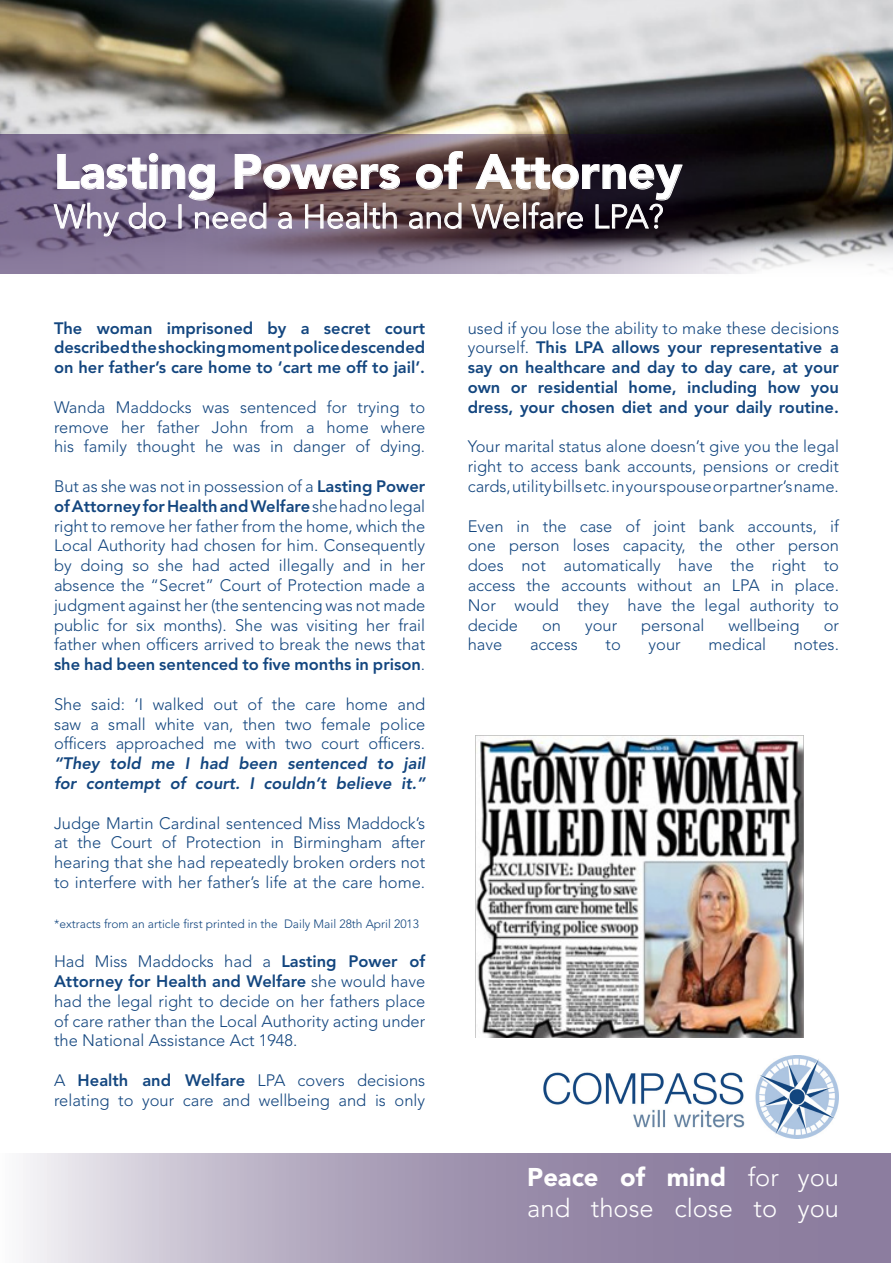
<style>
.page{position:relative;width:893px;height:1263px;background:#fff}
.page>*{position:absolute;margin:0;border:0;box-sizing:border-box;transform-origin:0 0}
.t1{font:900 48px "Avenir LT Std";color:#fff}
.t2{font:300 33px "Avenir LT Std";color:#fff}
.t3{font:300 25.5px "Avenir LT Std";color:#fff}
.t4{font:900 25.5px "Avenir LT Std";color:#fff}
.t5{font:300 16.5px/19.8px "Avenir LT Std";color:#13467f;text-align:justify}
.t6{font:800 16.5px/19.8px "Avenir LT Std";color:#13467f;text-align:justify}
.t7{font:300 12px "Avenir LT Std";color:#13467f}
.s1{font-weight:800}
.s2{font-weight:800;font-style:italic}
.s3{font-weight:300}
</style>
<div class="page">
<svg style="left:23px;top:1153px;width:868px;height:110px;background:#aa9fb8"></svg>
<img style="left:0;top:0;width:893px;height:269px">
<img style="left:475px;top:735px;width:329px;height:303px">
<img style="left:543px;top:1055px;width:296px;height:84px">
<svg style="left:0;top:135px;width:761px;height:139px;background:#6d6174"></svg>
<svg style="left:416px;top:151px;width:47px;height:39px;background:#624c4e"></svg>
<svg style="left:53px;top:153px;width:347px;height:84px;background:#806f84"></svg>
<svg style="left:409px;top:202px;width:53px;height:27px"></svg>
<svg style="left:471px;top:154px;width:212px;height:75px;background:#4e4044"></svg>
<p class="t1" style="left:54px;top:143px;width:630px">Lasting Powers of Attorney</p>
<p class="t2" style="left:54px;top:197px;width:611px">Why do I need a Health and Welfare LPA?</p>
<p class="t6" style="left:54px;top:318px;width:373px">The woman imprisoned by a secret court described the shocking moment police descended on her father’s care home to ‘cart me off to jail’.</p>
<p class="t5" style="left:54px;top:397px;width:373px">Wanda Maddocks was sentenced for trying to remove her father John from a home where his family thought he was in danger of dying.</p>
<p class="t5" style="left:54px;top:476px;width:373px">But as she was not in possession of a <span class="s1">Lasting Power of Attorney for Health and Welfare</span> she had no legal right to remove her father from the home, which the Local Authority had chosen for him. Consequently by doing so she had acted illegally and in her absence the “Secret” Court of Protection made a judgment against her (the sentencing was not made public for six months). She was visiting her frail father when officers arrived to break the news that <span class="s1">she had been sentenced to five months in prison</span>.</p>
<p class="t5" style="left:54px;top:694px;width:373px">She said: ‘I walked out of the care home and saw a small white van, then two female police officers approached me with two court officers. <span class="s2">“They told me I had been sentenced to jail for contempt of court. I couldn’t believe it.”</span></p>
<p class="t5" style="left:54px;top:813px;width:373px">Judge Martin Cardinal sentenced Miss Maddock’s at the Court of Protection in Birmingham after hearing that she had repeatedly broken orders not to interfere with her father’s life at the care home.</p>
<p class="t7" style="left:54px;top:916px;width:367px">*extracts from an article first printed in the Daily Mail 28th April 2013</p>
<p class="t5" style="left:54px;top:952px;width:373px">Had Miss Maddocks had a <span class="s1">Lasting Power of Attorney for Health and Welfare</span> she would have had the legal right to decide on her fathers place of care rather than the Local Authority acting under the National Assistance Act 1948.</p>
<p class="t5" style="left:54px;top:1070px;width:373px">A <span class="s1">Health and Welfare</span> LPA covers decisions relating to your care and wellbeing and is only</p>
<p class="t6" style="left:468px;top:318px;width:373px"><span class="s3">used if you lose the ability to make these decisions yourself.</span> This LPA allows your representative a say on healthcare and day to day care, at your own or residential home, including how you dress, your chosen diet and your daily routine.</p>
<p class="t5" style="left:468px;top:437px;width:373px">Your marital status alone doesn’t give you the legal right to access bank accounts, pensions or credit cards, utility bills etc. in your spouse or partner’s name.</p>
<p class="t5" style="left:468px;top:516px;width:373px">Even in the case of joint bank accounts, if one person loses capacity, the other person does not automatically have the right to access the accounts without an LPA in place.</p>
<p class="t5" style="left:468px;top:595px;width:373px">Nor would they have the legal authority to</p>
<p class="t5" style="left:468px;top:615px;width:52px">decide</p>
<p class="t5" style="left:542px;top:615px;width:20px">on</p>
<p class="t5" style="left:585px;top:615px;width:34px">your</p>
<p class="t5" style="left:641px;top:615px;width:65px">personal</p>
<p class="t5" style="left:728px;top:615px;width:73px">wellbeing</p>
<p class="t5" style="left:824px;top:615px;width:17px">or</p>
<p class="t5" style="left:468px;top:635px;width:36px">have</p>
<p class="t5" style="left:530px;top:635px;width:49px">access</p>
<p class="t5" style="left:605px;top:635px;width:17px">to</p>
<p class="t5" style="left:649px;top:635px;width:34px">your</p>
<p class="t5" style="left:708px;top:635px;width:59px">medical</p>
<p class="t5" style="left:794px;top:635px;width:46px">notes.</p>
<p class="t4" style="left:527px;top:1162px;width:313px">Peace of mind <span class="s3">for you</span></p>
<p class="t3" style="left:527px;top:1193px;width:313px">and those close to you</p>
</div>
